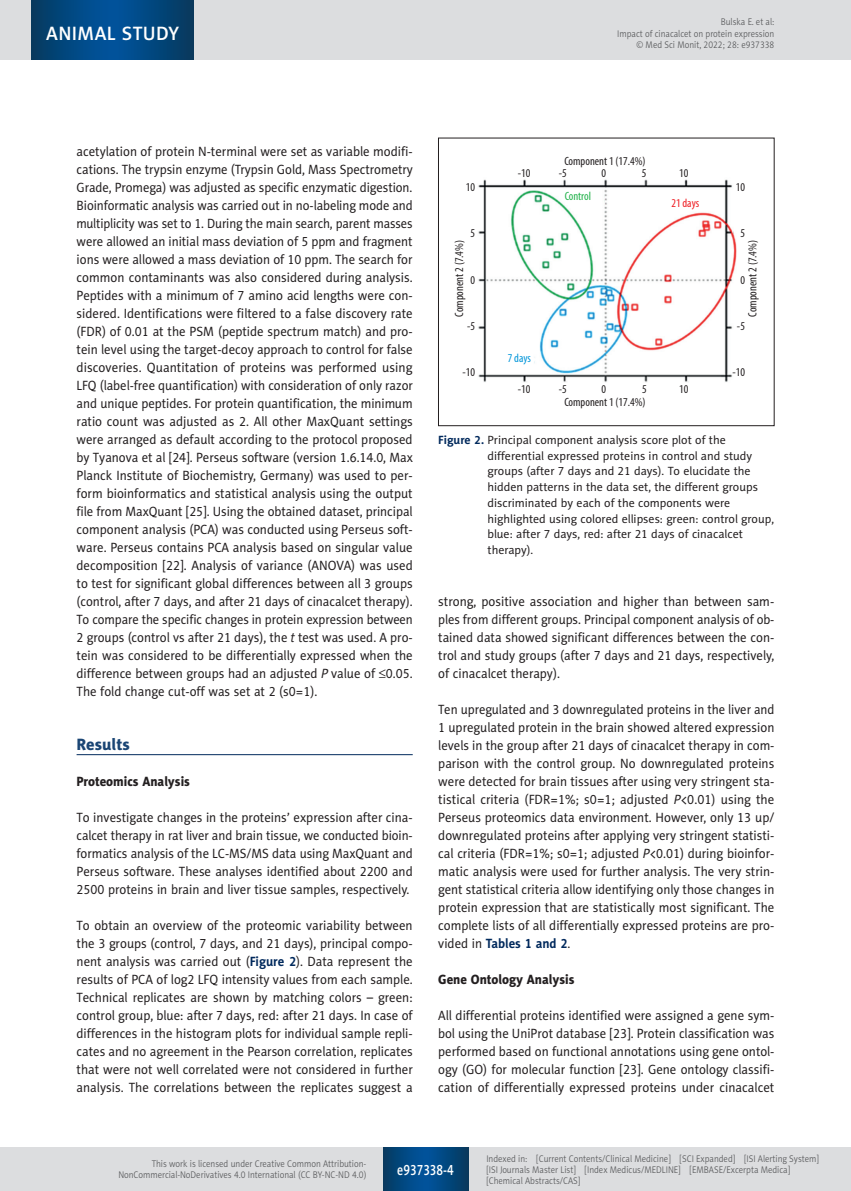
<style>
.page{position:relative;width:851px;height:1191px;background:#fff}
.page>*{position:absolute;margin:0;border:0;box-sizing:border-box;transform-origin:0 0}
.t1{font:19.5px "Naomi Sans EFN Medium";letter-spacing:.015em;color:#fff}
.MSM_Headline_1{font:16.5px "Naomi Sans EFN Heavy";color:#1a4574}
.t2{font:15px "Naomi Sans EFN Medium";color:#fff;scale:.8 1}
.MSM_Body{font:13.5px/18px "Naomi Sans EFN";color:#231f20;text-align:justify;scale:.95 1}
.MSM_Body-2{font:13.5px/18px "Naomi Sans EFN";color:#231f20;text-align:justify;scale:.94 1}
.MSM_Headline_2{font:13.5px "Naomi Sans EFN Heavy";color:#231f20;scale:.95 1}
.MSM_Rycina_tytul{font:12px/15.8px "Naomi Sans EFN";color:#231f20}
.t3{font:condensed 12px "Myriad Pro";color:#231f20}
.t4{font:condensed 12px "Myriad Pro";letter-spacing:-.01em;color:#23b24b}
.t5{font:condensed 12px "Myriad Pro";color:#ee1d23}
.t6{font:condensed 12px "Myriad Pro";color:#0095d9}
.t7{font:9.75px/11.2px "Naomi Sans EFN Light";color:#57585a;text-align:right;scale:.9 1}
.s1{font-style:italic}
.s2{font-family:"Standard Sym L"}
.s3{font-weight:700;color:#00295c}
</style>
<div class="page">
<hr style="left:77px;top:754px;width:335px;height:1px;background:#00295c">
<img style="left:478px;top:179px;width:259px;height:203px">
<div style="left:438px;top:138px;width:336px;height:288px;border:1px solid #231f20"></div>
<div style="left:0;top:1148px;width:850px;height:43px;background:#dcdddf"></div>
<svg style="left:383px;top:1147px;width:85px;height:43px;background:#02477e"></svg>
<div style="left:0;top:0;width:850px;height:60px;background:#dcdddf"></div>
<hr style="left:850px;top:0;width:1px;height:60px;background:#dcdddf">
<svg style="left:32px;top:0;width:161px;height:60px;background:#02477f"></svg>
<h1 class="t1" style="left:46px;top:22px;width:134px">ANIMAL STUDY</h1>
<p class="t7" style="left:617px;top:16px;width:176px">Bulska E. et al:<br>Impact of cinacalcet on protein expression © Med Sci Monit, 2022; 28: e937338</p>
<p class="MSM_Body" style="left:77px;top:142px;width:355px">acetylation of protein N-terminal were set as variable modifi&shy;cations. The trypsin enzyme (Trypsin Gold, Mass Spectrometry Grade, Promega) was adjusted as specific enzymatic digestion.<br>Bioinformatic analysis was carried out in no-labeling mode and multiplicity was set to 1. During the main search, parent masses were allowed an initial mass deviation of 5 ppm and fragment ions were allowed a mass deviation of 10 ppm. The search for common contaminants was also considered during analysis.<br>Peptides with a minimum of 7 amino acid lengths were con&shy;sidered. Identifications were filtered to a false discovery rate (FDR) of 0.01 at the PSM (peptide spectrum match) and pro&shy;tein level using the target-decoy approach to control for false discoveries. Quantitation of proteins was performed using LFQ (label-free quantification) with consideration of only razor and unique peptides. For protein quantification, the minimum ratio count was adjusted as 2. All other MaxQuant settings were arranged as default according to the protocol proposed by Tyanova et al [24]. Perseus software (version 1.6.14.0, Max Planck Institute of Biochemistry, Germany) was used to per&shy;form bioinformatics and statistical analysis using the output file from MaxQuant [25]. Using the obtained dataset, principal component analysis (PCA) was conducted using Perseus soft&shy;ware. Perseus contains PCA analysis based on singular value decomposition [22]. Analysis of variance (ANOVA) was used to test for significant global differences between all 3 groups (control, after 7 days, and after 21 days of cinacalcet therapy).<br>To compare the specific changes in protein expression between 2 groups (control vs after 21 days), the <span class="s1">t</span> test was used. A pro&shy;tein was considered to be differentially expressed when the difference between groups had an adjusted <span class="s1">P</span> value of <span class="s2">£</span>0.05.<br>The fold change cut-off was set at 2 (s0=1).</p>
<p class="MSM_Headline_1" style="left:77px;top:734px;width:55px">Results</p>
<p class="MSM_Headline_2" style="left:77px;top:773px;width:121px">Proteomics Analysis</p>
<p class="MSM_Body" style="left:77px;top:808px;width:355px">To investigate changes in the proteins’ expression after cina&shy;calcet therapy in rat liver and brain tissue, we conducted bioin&shy;formatics analysis of the LC-MS/MS data using MaxQuant and Perseus software. These analyses identified about 2200 and 2500 proteins in brain and liver tissue samples, respectively.</p>
<p class="MSM_Body" style="left:77px;top:916px;width:355px">To obtain an overview of the proteomic variability between the 3 groups (control, 7 days, and 21 days), principal compo&shy;nent analysis was carried out (<span class="s3">Figure 2</span>). Data represent the results of PCA of log2 LFQ intensity values from each sample.<br>Technical replicates are shown by matching colors – green: control group, blue: after 7 days, red: after 21 days. In case of differences in the histogram plots for individual sample repli&shy;cates and no agreement in the Pearson correlation, replicates that were not well correlated were not considered in further analysis. The correlations between the replicates suggest a</p>
<p class="t3" style="left:564px;top:154px;width:83px">Component 1 (17.4%)</p>
<p class="t4" style="left:564px;top:189px;width:28px">Control</p>
<p class="t3" style="left:517px;top:166px;width:14px">-10</p>
<p class="t3" style="left:559px;top:166px;width:9px">-5</p>
<p class="t3" style="left:601px;top:166px;width:6px">0</p>
<p class="t3" style="left:642px;top:166px;width:6px">5</p>
<p class="t3" style="left:679px;top:166px;width:11px">10</p>
<p class="t3" style="left:466px;top:179px;width:11px">10</p>
<p class="t3" style="left:470px;top:226px;width:6px">5</p>
<p class="t3" style="left:470px;top:272px;width:6px">0</p>
<p class="t3" style="left:467px;top:319px;width:9px">-5</p>
<p class="t3" style="left:462px;top:365px;width:14px">-10</p>
<p class="t3" style="left:735px;top:179px;width:11px">10</p>
<p class="t3" style="left:740px;top:226px;width:6px">5</p>
<p class="t3" style="left:740px;top:272px;width:6px">0</p>
<p class="t3" style="left:736px;top:319px;width:9px">-5</p>
<p class="t3" style="left:732px;top:365px;width:14px">-10</p>
<p class="t5" style="left:671px;top:196px;width:29px">21 days</p>
<p class="t3" style="left:452px;top:317px;width:78px;rotate:-90deg">Component 2 (7.4%)</p>
<p class="t3" style="left:745px;top:317px;width:78px;rotate:-90deg">Component 2 (7.4%)</p>
<p class="t6" style="left:507px;top:351px;width:25px">7 days</p>
<p class="t3" style="left:517px;top:382px;width:14px">-10</p>
<p class="t3" style="left:559px;top:382px;width:9px">-5</p>
<p class="t3" style="left:601px;top:382px;width:6px">0</p>
<p class="t3" style="left:642px;top:382px;width:6px">5</p>
<p class="t3" style="left:679px;top:382px;width:11px">10</p>
<p class="t3" style="left:564px;top:395px;width:83px">Component 1 (17.4%)</p>
<p class="MSM_Rycina_tytul" style="left:487px;top:432px;width:288px;text-indent:-49px"><span class="s3">Figure 2.</span> Principal component analysis score plot of the differential expressed proteins in control and study groups (after 7 days and 21 days). To elucidate the hidden patterns in the data set, the different groups discriminated by each of the components were highlighted using colored ellipses: green: control group, blue: after 7 days, red: after 21 days of cinacalcet therapy).</p>
<p class="MSM_Body" style="left:438px;top:592px;width:355px">strong, positive association and higher than between sam&shy;ples from different groups. Principal component analysis of ob&shy;tained data showed significant differences between the con&shy;trol and study groups (after 7 days and 21 days, respectively, of cinacalcet therapy).</p>
<p class="MSM_Body-2" style="left:438px;top:700px;width:359px">Ten upregulated and 3 downregulated proteins in the liver and 1 upregulated protein in the brain showed altered expression levels in the group after 21 days of cinacalcet therapy in com&shy;parison with the control group. No downregulated proteins were detected for brain tissues after using very stringent sta&shy;tistical criteria (FDR=1%; s0=1; adjusted <span class="s1">P</span>&lt;0.01) using the Perseus proteomics data environment. However, only 13 up/ downregulated proteins after applying very stringent statisti&shy;cal criteria (FDR=1%; s0=1; adjusted <span class="s1">P</span>&lt;0.01) during bioinfor&shy;matic analysis were used for further analysis. The very strin&shy;gent statistical criteria allow identifying only those changes in protein expression that are statistically most significant. The complete lists of all differentially expressed proteins are pro&shy;vided in <span class="s3">Tables 1 and 2</span>.</p>
<p class="MSM_Headline_2" style="left:438px;top:971px;width:145px">Gene Ontology Analysis</p>
<p class="MSM_Body" style="left:438px;top:1006px;width:355px">All differential proteins identified were assigned a gene sym&shy;bol using the UniProt database [23]. Protein classification was performed based on functional annotations using gene ontol&shy;ogy (GO) for molecular function [23]. Gene ontology classifi&shy;cation of differentially expressed proteins under cinacalcet</p>
<p class="t7" style="left:118px;top:1158px;width:277px">This work is licensed under Creative Common Attribution-<br>NonCommercial-NoDerivatives 4.0 International (CC BY-NC-ND 4.0)</p>
<p class="t2" style="left:397px;top:1160px;width:72px">e937338-4</p>
<p class="t7" style="left:486px;top:1152px;width:371px;text-align:left">Indexed in: [Current Contents/Clinical Medicine] [SCI Expanded] [ISI Alerting System] [ISI Journals Master List] [Index Medicus/MEDLINE] [EMBASE/Excerpta Medica] [Chemical Abstracts/CAS]</p>
</div>
